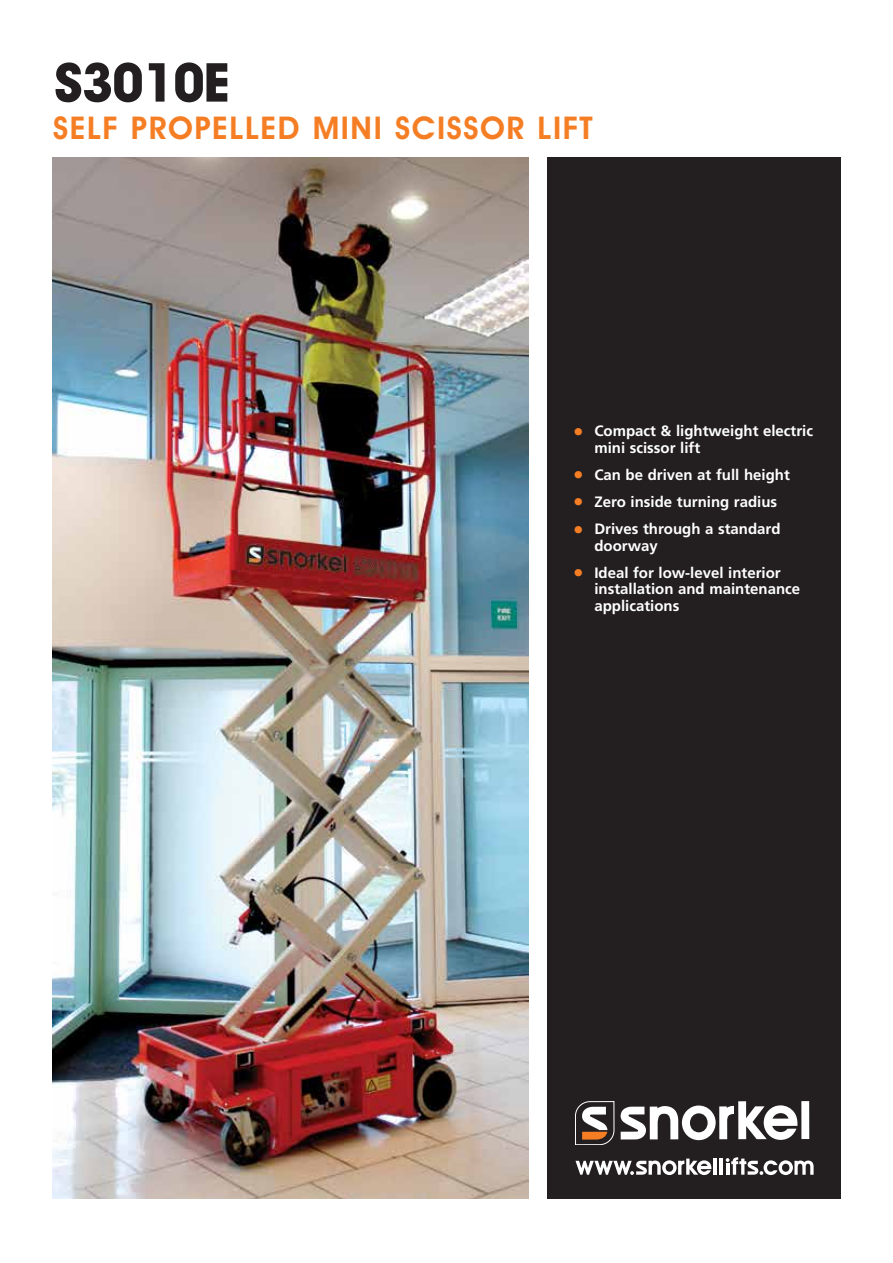
<style>
.page{position:relative;width:893px;height:1263px;background:#fff}
.page>*{position:absolute;margin:0;border:0;box-sizing:border-box;transform-origin:0 0}
.t1{font:700 54px "Avant Garde IT Cby BT";letter-spacing:-.03em;color:#231f20}
.t2{font:600 31.5px "Avant Garde IT Cby BT";letter-spacing:.05em;color:#f57e25}
.t3{font:700 15px/16.5px "Frutiger";color:#fff}
.s1{font-size:21px;color:#f57e25}
</style>
<div class="page">
<div style="left:547px;top:157px;width:294px;height:1042px;background:#231f20"></div>
<div style="left:801px;top:1101px;width:8px;height:38px;background:#fff"></div>
<svg style="left:621px;top:1101px;width:176px;height:39px"></svg>
<svg style="left:575px;top:1101px;width:39px;height:44px"></svg>
<img style="left:52px;top:157px;width:476px;height:1042px">
<hr style="left:713px;top:1158px;width:3px;height:17px;background:#fff">
<hr style="left:720px;top:1158px;width:3px;height:17px;background:#fff">
<svg style="left:575px;top:1158px;width:136px;height:17px"></svg>
<svg style="left:726px;top:1157px;width:88px;height:18px"></svg>
<h1 class="t1" style="left:54px;top:50px;width:178px">S3010E</h1>
<h2 class="t2" style="left:53px;top:109px;width:541px">SELF PROPELLED MINI SCISSOR LIFT</h2>
<p class="t3" style="left:594px;top:423px;width:220px;text-indent:-21px"><span class="s1">•</span> Compact &amp; lightweight electric mini scissor lift</p>
<p class="t3" style="left:573px;top:467px;width:218px"><span class="s1">•</span> Can be driven at full height</p>
<p class="t3" style="left:573px;top:494px;width:206px"><span class="s1">•</span> Zero inside turning radius</p>
<p class="t3" style="left:594px;top:521px;width:188px;text-indent:-21px"><span class="s1">•</span> Drives through a standard doorway</p>
<p class="t3" style="left:594px;top:564px;width:207px;text-indent:-21px"><span class="s1">•</span> Ideal for low-level interior installation and maintenance applications</p>
</div>
